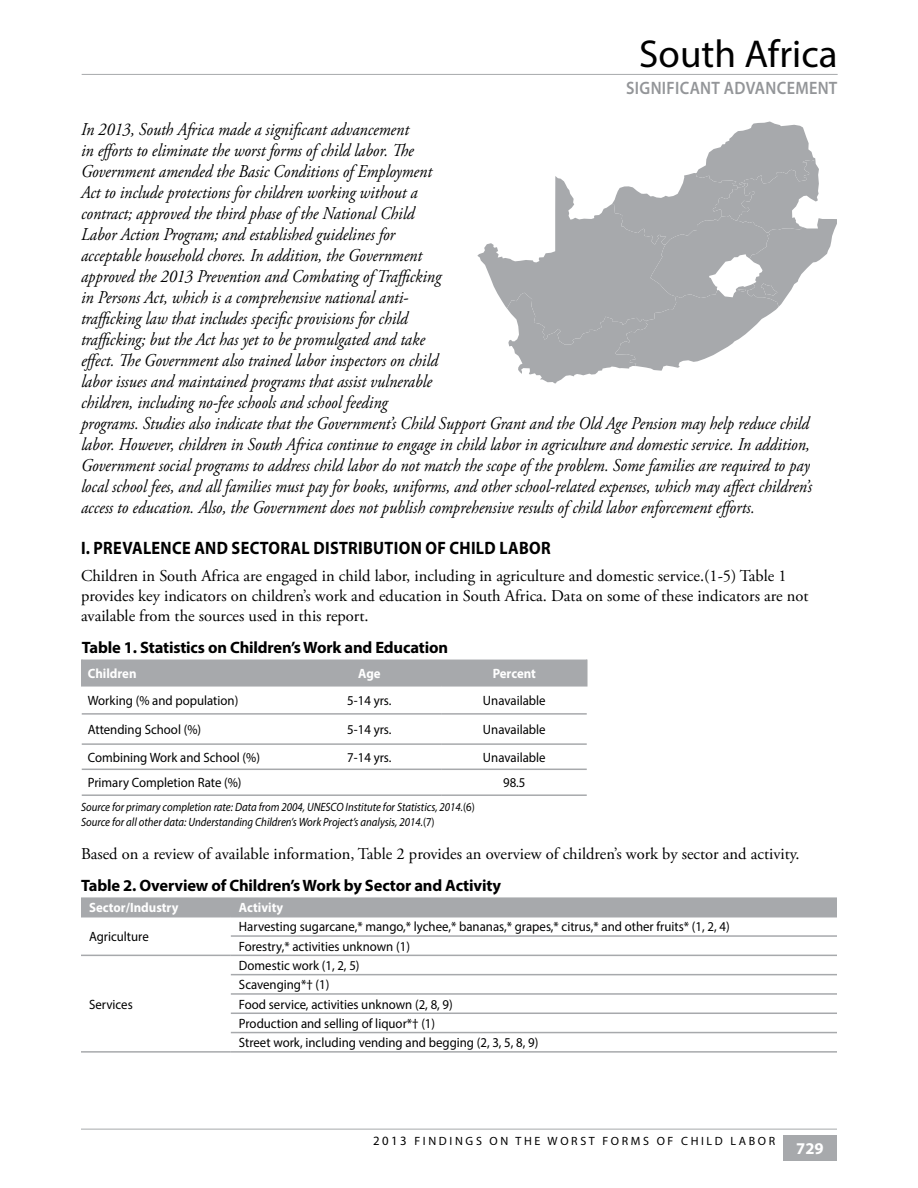
<style>
.page{position:relative;width:918px;height:1188px;background:#fff}
.page>*{position:absolute;margin:0;border:0;box-sizing:border-box;transform-origin:0 0}
.t1{font:39px "Myriad Pro";color:#000}
.LEAD_IN_TEXT{font:italic 18px/21px "Adobe Garamond Pro";color:#000;scale:.9 1}
.H1-MAIN_HEADS{font:700 18px "Myriad Pro";letter-spacing:.02em;color:#000;scale:.9 1}
.Assessment-1{font:600 18px "Myriad Pro";letter-spacing:.02em;color:#939598;scale:.9 1}
.t2{font:16.5px/19.8px "Adobe Garamond Pro";color:#000}
.TABLE_TITLES{font:700 16.5px "Myriad Pro";letter-spacing:-.01em;color:#000}
.t3{font:700 16.5px "Myriad Pro";color:#fff}
.TABLE_TEXT{font:13.5px "Myriad Pro";color:#000;scale:.95 1}
.TABLE_TEXT-2{font:700 13.5px "Myriad Pro";color:#fff;scale:.95 1}
.TABLE_SOURCES{font:italic 12px "Myriad Pro";color:#000;scale:.9 1}
.t4{font:12px "Myriad Pro";letter-spacing:.22em;color:#000}
.s1{font-style:normal}
.s2{font-size:12.75px}
</style>
<div class="page">
<div style="left:783px;top:1136px;width:54px;height:25px;background:#a7a9ac"></div>
<hr style="left:81px;top:1129px;width:756px;height:1px;background:#a7a9ac">
<svg style="left:477px;top:121px;width:360px;height:262px"></svg>
<hr style="left:82px;top:74px;width:756px;height:1px;background:#a7a9ac">
<hr style="left:82px;top:794px;width:215px;height:2px;background:#a7a9ac">
<hr style="left:297px;top:794px;width:145px;height:2px;background:#a7a9ac">
<hr style="left:442px;top:794px;width:145px;height:2px;background:#a7a9ac">
<div style="left:81px;top:660px;width:505px;height:25px;background:#a7a9ac"></div>
<hr style="left:586px;top:660px;width:2px;height:25px;background:#a7a9ac">
<hr style="left:81px;top:685px;width:216px;height:2px;background:#a7a9ac">
<hr style="left:297px;top:685px;width:145px;height:2px;background:#a7a9ac">
<hr style="left:442px;top:685px;width:146px;height:2px;background:#a7a9ac">
<hr style="left:82px;top:713px;width:215px;height:2px;background:#a7a9ac">
<hr style="left:297px;top:713px;width:145px;height:2px;background:#a7a9ac">
<hr style="left:442px;top:713px;width:145px;height:2px;background:#a7a9ac">
<hr style="left:82px;top:743px;width:215px;height:2px;background:#a7a9ac">
<hr style="left:297px;top:743px;width:145px;height:2px;background:#a7a9ac">
<hr style="left:442px;top:743px;width:145px;height:2px;background:#a7a9ac">
<hr style="left:82px;top:769px;width:215px;height:1px;background:#a7a9ac">
<hr style="left:297px;top:769px;width:145px;height:1px;background:#a7a9ac">
<hr style="left:442px;top:769px;width:145px;height:1px;background:#a7a9ac">
<div style="left:81px;top:897px;width:756px;height:19px;background:#a7a9ac"></div>
<hr style="left:81px;top:916px;width:150px;height:1px;background:#a7a9ac">
<hr style="left:231px;top:916px;width:606px;height:1px;background:#a7a9ac">
<hr style="left:231px;top:935px;width:606px;height:2px;background:#a7a9ac">
<hr style="left:81px;top:955px;width:150px;height:1px;background:#a7a9ac">
<hr style="left:231px;top:955px;width:606px;height:1px;background:#a7a9ac">
<hr style="left:231px;top:974px;width:606px;height:1px;background:#a7a9ac">
<hr style="left:231px;top:993px;width:606px;height:2px;background:#a7a9ac">
<hr style="left:231px;top:1013px;width:606px;height:1px;background:#a7a9ac">
<hr style="left:231px;top:1032px;width:606px;height:1px;background:#a7a9ac">
<hr style="left:81px;top:1051px;width:150px;height:2px;background:#a7a9ac">
<hr style="left:231px;top:1051px;width:606px;height:2px;background:#a7a9ac">
<h1 class="t1" style="left:639px;top:30px;width:200px">South Africa</h1>
<p class="Assessment-1" style="left:626px;top:77px;width:236px">SIGNIFICANT ADVANCEMENT</p>
<p class="LEAD_IN_TEXT" style="left:81px;top:119px;width:814px">In 2013, South Africa made a significant advancement<br>in efforts to eliminate the worst forms of child labor. The<br>Government amended the Basic Conditions of Employment<br>Act to include protections for children working without a<br>contract; approved the third phase of the National Child<br>Labor Action Program; and established guidelines for<br>acceptable household chores. In addition, the Government<br>approved the 2013 Prevention and Combating of Trafficking<br>in Persons Act, which is a comprehensive national anti-<br>trafficking law that includes specific provisions for child<br>trafficking; but the Act has yet to be promulgated and take<br>effect. The Government also trained labor inspectors on child<br>labor issues and maintained programs that assist vulnerable<br>children, including no-fee schools and school feeding<br>programs. Studies also indicate that the Government’s Child Support Grant and the Old Age Pension may help reduce child labor. However, children in South Africa continue to engage in child labor in agriculture and domestic service. In addition, Government social programs to address child labor do not match the scope of the problem. Some families are required to pay local school fees, and all families must pay for books, uniforms, and other school-related expenses, which may affect children’s access to education. Also, the Government does not publish comprehensive results of child labor enforcement efforts.</p>
<h2 class="H1-MAIN_HEADS" style="left:81px;top:537px;width:523px">I. PREVALENCE AND SECTORAL DISTRIBUTION OF CHILD LABOR</h2>
<p class="t2" style="left:81px;top:566px;width:729px">Children in South Africa are engaged in child labor, including in agriculture and domestic service.(1-5) Table 1 provides key indicators on children’s work and education in South Africa. Data on some of these indicators are not available from the sources used in this report.</p>
<h4 class="TABLE_TITLES" style="left:82px;top:636px;width:368px">Table 1. Statistics on Children’s Work and Education</h4>
<p class="TABLE_TEXT-2" style="left:88px;top:664px;width:53px">Children</p>
<p class="TABLE_TEXT-2" style="left:358px;top:664px;width:25px">Age</p>
<p class="TABLE_TEXT-2" style="left:493px;top:664px;width:47px">Percent</p>
<p class="TABLE_TEXT" style="left:88px;top:692px;width:160px">Working (% and population)</p>
<p class="TABLE_TEXT" style="left:347px;top:692px;width:48px">5-14 yrs.</p>
<p class="TABLE_TEXT" style="left:483px;top:692px;width:68px">Unavailable</p>
<p class="TABLE_TEXT" style="left:88px;top:721px;width:121px">Attending School (%)</p>
<p class="TABLE_TEXT" style="left:347px;top:721px;width:48px">5-14 yrs.</p>
<p class="TABLE_TEXT" style="left:483px;top:721px;width:68px">Unavailable</p>
<p class="TABLE_TEXT" style="left:88px;top:749px;width:183px">Combining Work and School (%)</p>
<p class="TABLE_TEXT" style="left:347px;top:749px;width:48px">7-14 yrs.</p>
<p class="TABLE_TEXT" style="left:483px;top:749px;width:68px">Unavailable</p>
<p class="TABLE_TEXT" style="left:88px;top:774px;width:163px">Primary Completion Rate (%)</p>
<p class="TABLE_TEXT" style="left:503px;top:774px;width:25px">98.5</p>
<p class="TABLE_SOURCES" style="left:81px;top:800px;width:439px">Source for primary completion rate: Data from 2004, UNESCO Institute for Statistics, 2014.<span class="s1">(6)</span></p>
<p class="TABLE_SOURCES" style="left:81px;top:814px;width:394px">Source for all other data: Understanding Children’s Work Project’s analysis, 2014.<span class="s1">(7)</span></p>
<p class="t2" style="left:81px;top:844px;width:720px">Based on a review of available information, Table 2 provides an overview of children’s work by sector and activity.</p>
<h4 class="TABLE_TITLES" style="left:81px;top:874px;width:422px">Table 2. Overview of Children’s Work by Sector and Activity</h4>
<p class="TABLE_TEXT-2" style="left:89px;top:899px;width:96px">Sector/Industry</p>
<p class="TABLE_TEXT-2" style="left:239px;top:899px;width:48px">Activity</p>
<p class="TABLE_TEXT" style="left:89px;top:928px;width:64px">Agriculture</p>
<p class="TABLE_TEXT" style="left:239px;top:919px;width:518px">Harvesting sugarcane,* mango,* lychee,* bananas,* grapes,* citrus,* and other fruits* (1, 2, 4)</p>
<p class="TABLE_TEXT" style="left:239px;top:938px;width:182px">Forestry,* activities unknown (1)</p>
<p class="TABLE_TEXT" style="left:89px;top:996px;width:47px">Services</p>
<p class="TABLE_TEXT" style="left:239px;top:957px;width:128px">Domestic work (1, 2, 5)</p>
<p class="TABLE_TEXT" style="left:239px;top:977px;width:97px">Scavenging*† (1)</p>
<p class="TABLE_TEXT" style="left:239px;top:996px;width:227px">Food service, activities unknown (2, 8, 9)</p>
<p class="TABLE_TEXT" style="left:239px;top:1015px;width:208px">Production and selling of liquor*† (1)</p>
<p class="TABLE_TEXT" style="left:239px;top:1034px;width:317px">Street work, including vending and begging (2, 3, 5, 8, 9)</p>
<p class="t4" style="left:373px;top:1134px;width:404px"><span class="s2">2013</span> FINDINGS ON THE WORST FORMS OF CHILD LABOR</p>
<p class="t3" style="left:796px;top:1138px;width:29px">729</p>
</div>
